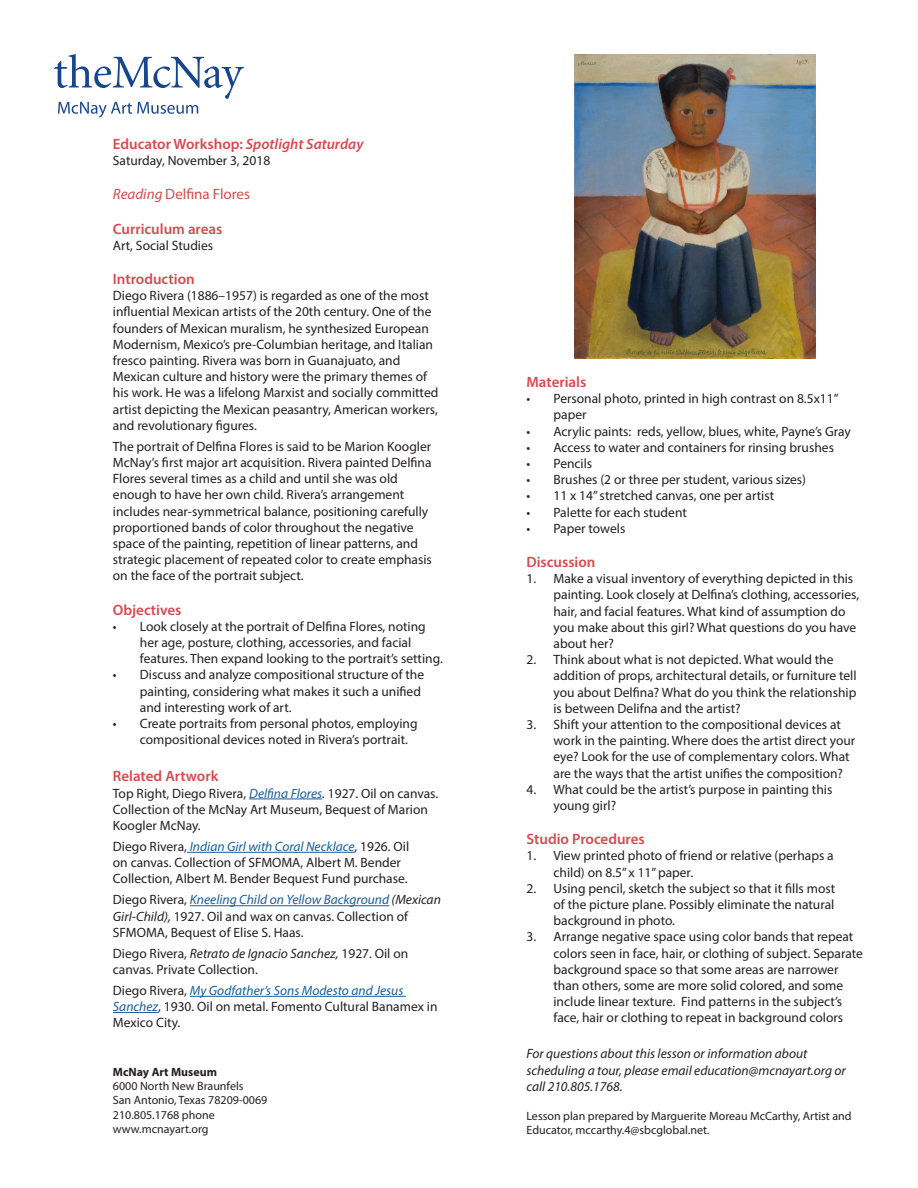
<style>
.page{position:relative;width:918px;height:1188px;background:#fff}
.page>*{position:absolute;margin:0;border:0;box-sizing:border-box;transform-origin:0 0}
.t1{font:600 15px "Myriad Pro";color:#d9494e}
.t2{font:15px "Myriad Pro";color:#d9494e}
.t3{font:13.5px/16.2px "Myriad Pro";color:#231f20}
.t4{font:italic 13.5px/16.2px "Myriad Pro";color:#231f20}
.t5{font:12px/14.4px "Myriad Pro";color:#231f20}
.t6{font:700 12px "Myriad Pro";color:#231f20}
.s1{font-style:italic}
.s2{font-style:italic;color:#175d9e}
</style>
<div class="page">
<hr style="left:249px;top:799px;width:73px;height:1px;background:#175d9e">
<hr style="left:187px;top:852px;width:168px;height:1px;background:#175d9e">
<hr style="left:190px;top:905px;width:199px;height:1px;background:#175d9e">
<hr style="left:190px;top:996px;width:216px;height:1px;background:#175d9e">
<hr style="left:113px;top:1012px;width:45px;height:1px;background:#175d9e">
<svg style="left:54px;top:54px;width:190px;height:63px"></svg>
<img style="left:575px;top:54px;width:241px;height:304px">
<p class="t1" style="left:113px;top:134px;width:252px">Educator Workshop: <span class="s1">Spotlight Saturday</span></p>
<p class="t3" style="left:113px;top:152px;width:159px">Saturday, November 3, 2018</p>
<p class="t2" style="left:113px;top:185px;width:139px"><span class="s1">Reading</span> Delfina Flores</p>
<p class="t1" style="left:113px;top:219px;width:111px">Curriculum areas</p>
<p class="t3" style="left:113px;top:237px;width:102px">Art, Social Studies</p>
<p class="t1" style="left:113px;top:269px;width:83px">Introduction</p>
<p class="t3" style="left:113px;top:287px;width:327px">Diego Rivera (1886–1957) is regarded as one of the most influential Mexican artists of the 20th century. One of the founders of Mexican muralism, he synthesized European Modernism, Mexico’s pre-Columbian heritage, and Italian fresco painting. Rivera was born in Guanajuato, and Mexican culture and history were the primary themes of his work. He was a lifelong Marxist and socially committed artist depicting the Mexican peasantry, American workers, and revolutionary figures.</p>
<p class="t3" style="left:113px;top:438px;width:321px">The portrait of Delfina Flores is said to be Marion Koogler McNay’s first major art acquisition. Rivera painted Delfina Flores several times as a child and until she was old enough to have her own child. Rivera’s arrangement includes near-symmetrical balance, positioning carefully proportioned bands of color throughout the negative space of the painting, repetition of linear patterns, and strategic placement of repeated color to create emphasis on the face of the portrait subject.</p>
<p class="t1" style="left:113px;top:600px;width:70px">Objectives</p>
<p class="t3" style="left:140px;top:618px;width:305px;text-indent:-27px">• Look closely at the portrait of Delfina Flores, noting her age, posture, clothing, accessories, and facial features. Then expand looking to the portrait’s setting.</p>
<p class="t3" style="left:140px;top:667px;width:286px;text-indent:-27px">• Discuss and analyze compositional structure of the painting, considering what makes it such a unified and interesting work of art.</p>
<p class="t3" style="left:140px;top:715px;width:279px;text-indent:-27px">• Create portraits from personal photos, employing compositional devices noted in Rivera’s portrait.</p>
<p class="t1" style="left:113px;top:767px;width:107px">Related Artwork</p>
<p class="t3" style="left:113px;top:785px;width:327px">Top Right, Diego Rivera, <span class="s2">Delfina Flores</span><span class="s1">.</span> 1927. Oil on canvas.<br>Collection of the McNay Art Museum, Bequest of Marion<br>Koogler McNay.</p>
<p class="t3" style="left:113px;top:838px;width:298px">Diego Rivera, <span class="s2">Indian Girl with Coral Necklace</span>, 1926. Oil on canvas. Collection of SFMOMA, Albert M. Bender<br>Collection, Albert M. Bender Bequest Fund purchase.</p>
<p class="t3" style="left:113px;top:892px;width:330px">Diego Rivera, <span class="s2">Kneeling Child on Yellow Background</span> <span class="s1">(Mexican<br>Girl-Child),</span> 1927. Oil and wax on canvas. Collection of<br>SFMOMA, Bequest of Elise S. Haas.</p>
<p class="t3" style="left:113px;top:945px;width:297px">Diego Rivera, <span class="s1">Retrato de Ignacio Sanchez,</span> 1927. Oil on canvas. Private Collection.</p>
<p class="t3" style="left:113px;top:982px;width:326px">Diego Rivera, <span class="s2">My Godfather’s Sons Modesto and Jesus<br>Sanchez</span>, 1930. Oil on metal. Fomento Cultural Banamex in<br>Mexico City.</p>
<p class="t6" style="left:113px;top:1064px;width:106px">McNay Art Museum</p>
<p class="t5" style="left:113px;top:1078px;width:156px">6000 North New Braunfels<br>San Antonio, Texas 78209-0069<br>210.805.1768 phone www.mcnayart.org</p>
<p class="t1" style="left:526px;top:373px;width:61px">Materials</p>
<p class="t3" style="left:554px;top:390px;width:287px;text-indent:-27px">• Personal photo, printed in high contrast on 8.5x11” paper</p>
<p class="t3" style="left:526px;top:423px;width:326px">• Acrylic paints: reds, yellow, blues, white, Payne’s Gray</p>
<p class="t3" style="left:526px;top:439px;width:309px">• Access to water and containers for rinsing brushes</p>
<p class="t3" style="left:526px;top:455px;width:67px">• Pencils</p>
<p class="t3" style="left:526px;top:471px;width:281px">• Brushes (2 or three per student, various sizes)</p>
<p class="t3" style="left:526px;top:488px;width:249px">• 11 x 14” stretched canvas, one per artist</p>
<p class="t3" style="left:526px;top:504px;width:162px">• Palette for each student</p>
<p class="t3" style="left:526px;top:520px;width:100px">• Paper towels</p>
<p class="t1" style="left:526px;top:553px;width:71px">Discussion</p>
<p class="t3" style="left:554px;top:570px;width:307px;text-indent:-27px">1. Make a visual inventory of everything depicted in this painting. Look closely at Delfina’s clothing, accessories, hair, and facial features. What kind of assumption do you make about this girl? What questions do you have about her?</p>
<p class="t3" style="left:554px;top:651px;width:305px;text-indent:-27px">2. Think about what is not depicted. What would the addition of props, architectural details, or furniture tell you about Delfina? What do you think the relationship is between Delifna and the artist?</p>
<p class="t3" style="left:554px;top:716px;width:303px;text-indent:-27px">3. Shift your attention to the compositional devices at work in the painting. Where does the artist direct your eye? Look for the use of complementary colors. What are the ways that the artist unifies the composition?</p>
<p class="t3" style="left:554px;top:781px;width:280px;text-indent:-27px">4. What could be the artist’s purpose in painting this young girl?</p>
<p class="t1" style="left:526px;top:830px;width:120px">Studio Procedures</p>
<p class="t3" style="left:554px;top:848px;width:282px;text-indent:-27px">1. View printed photo of friend or relative (perhaps a child) on 8.5” x 11” paper.</p>
<p class="t3" style="left:554px;top:880px;width:283px;text-align:justify;text-indent:-27px">2. Using pencil, sketch the subject so that it fills most of the picture plane. Possibly eliminate the natural background in photo.</p>
<p class="t3" style="left:554px;top:929px;width:311px;text-indent:-27px">3. Arrange negative space using color bands that repeat colors seen in face, hair, or clothing of subject. Separate background space so that some areas are narrower than others, some are more solid colored, and some include linear texture. Find patterns in the subject’s face, hair or clothing to repeat in background colors</p>
<p class="t4" style="left:526px;top:1046px;width:321px">For questions about this lesson or information about scheduling a tour, please email education@mcnayart.org or call 210.805.1768.</p>
<p class="t5" style="left:526px;top:1108px;width:327px">Lesson plan prepared by Marguerite Moreau McCarthy, Artist and<br>Educator, mccarthy.4@sbcglobal.net.</p>
</div>
